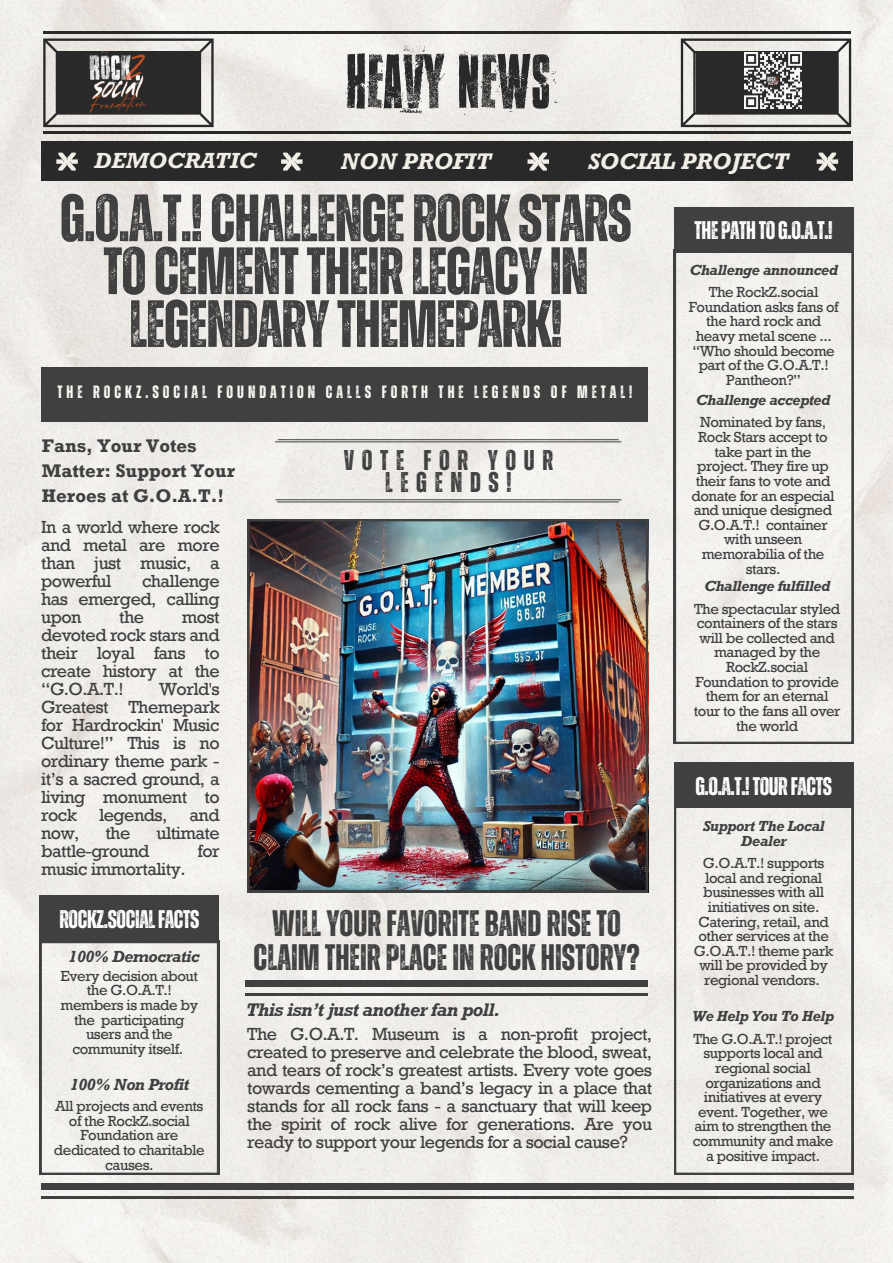
<style>
.page{position:relative;width:893px;height:1263px;background:#fff}
.page>*{position:absolute;margin:0;border:0;box-sizing:border-box;transform-origin:0 0}
.t1{font:73.72px "Walkthisway";color:#292929}
.t2{font:700 66.75px/52.9px "Zuume Rough";letter-spacing:-.015em;color:#404040;text-align:center}
.t3{font:700 36.83px/34.9px "Zuume Rough";color:#404040;text-align:center}
.t4{font:700 28.58px/22.5px "Zuume Rough";letter-spacing:.265em;color:#404040;text-align:center}
.t5{font:700 25.5px "Zuume Rough";letter-spacing:-.015em;color:#fff}
.t6{font:italic 700 23.25px "Rockwell Std";color:#f1eee7}
.t7{font:italic 700 22.42px "Rockwell Std";color:#f1eee7}
.t8{font:700 18.75px/25.3px "Rockwell Std";color:#404040}
.t9{font:italic 700 18.75px "Rockwell Std";letter-spacing:-.03em;color:#404040}
.t10{font:18px/18px "Rockwell Std";letter-spacing:-.03em;color:#404040;text-align:justify}
.t11{font:700 17.85px "Zuume Rough";letter-spacing:.225em;color:#fbfbf3}
.t12{font:italic 700 16.5px "Rockwell Std";letter-spacing:-.03em;color:#404040}
.t13{font:15px/14.6px "Rockwell Std";letter-spacing:-.03em;color:#404040;text-align:center}
.t14{font:italic 700 15px/14.6px "Rockwell Std";letter-spacing:-.03em;color:#404040;text-align:center}
</style>
<div class="page">
<img style="left:0;top:0;width:893px;height:1263px">
<div style="left:41px;top:1183px;width:812px;height:7px;background:#404040"></div>
<hr style="left:41px;top:1196px;width:812px;height:3px;background:#404040">
<svg style="left:40px;top:941px;width:179px;height:234px"></svg>
<div style="left:42px;top:367px;width:606px;height:55px;background:#404040"></div>
<div style="left:674px;top:207px;width:179px;height:45px;background:#404040"></div>
<div style="left:674px;top:762px;width:179px;height:46px;background:#404040"></div>
<div style="left:40px;top:895px;width:179px;height:46px;background:#404040"></div>
<div style="left:674px;top:252px;width:179px;height:492px;background:#f2f0ed"></div>
<svg style="left:674px;top:808px;width:179px;height:367px;background:#eae7e4"></svg>
<div style="left:245px;top:980px;width:402px;height:7px;background:#404040"></div>
<hr style="left:245px;top:993px;width:402px;height:2px;background:#404040">
<img style="left:247px;top:519px;width:401px;height:373px">
<hr style="left:278px;top:439px;width:340px;height:1px;background:#404040">
<hr style="left:275px;top:442px;width:346px;height:1px;background:#404040">
<hr style="left:275px;top:499px;width:346px;height:1px;background:#404040">
<hr style="left:277px;top:502px;width:342px;height:1px;background:#404040">
<svg style="left:43px;top:39px;width:171px;height:88px;background:#b6b3b0"></svg>
<svg style="left:681px;top:39px;width:170px;height:88px;background:#b7b5b3"></svg>
<hr style="left:43px;top:32px;width:808px;height:2px;background:#292929">
<hr style="left:43px;top:132px;width:808px;height:2px;background:#292929">
<div style="left:56px;top:52px;width:142px;height:61px;background:#292929"></div>
<div style="left:696px;top:52px;width:142px;height:61px;background:#292929"></div>
<div style="left:41px;top:141px;width:811px;height:40px;background:#292929"></div>
<svg style="left:56px;top:153px;width:22px;height:18px"></svg>
<svg style="left:281px;top:153px;width:21px;height:18px"></svg>
<svg style="left:527px;top:153px;width:22px;height:18px"></svg>
<svg style="left:816px;top:153px;width:22px;height:18px"></svg>
<img style="left:745px;top:52px;width:56px;height:57px">
<img style="left:89px;top:50px;width:59px;height:63px">
<h1 class="t1" style="left:345px;top:41px;width:207px">Heavy News</h1>
<h3 class="t7" style="left:94px;top:153px;width:163px">DEMOCRATIC</h3>
<h3 class="t6" style="left:340px;top:153px;width:152px">NON PROFIT</h3>
<h3 class="t6" style="left:588px;top:153px;width:202px">SOCIAL PROJECT</h3>
<h2 class="t2" style="left:60px;top:195px;width:573px">G.O.A.T.!CHALLENGEROCKSTARS<br>TOCEMENTTHEIRLEGACYIN<br>LEGENDARYTHEMEPARK!</h2>
<p class="t11" style="left:58px;top:384px;width:576px">THE ROCKZ.SOCIAL FOUNDATION CALLS FORTH THE LEGENDS OF METAL!</p>
<p class="t8" style="left:42px;top:436px;width:195px">Fans, Your Votes<br>Matter: Support Your<br>Heroes at G.O.A.T.!</p>
<p class="t10" style="left:41px;top:520px;width:180px">In a world where rock and metal are more than just music, a powerful</p>
<p class="t10" style="left:41px;top:574px;width:180px;text-indent:101px">challenge has emerged, calling upon</p>
<p class="t10" style="left:119px;top:610px;width:26px">the</p>
<p class="t10" style="left:41px;top:610px;width:180px;text-indent:140px">most devoted rock stars and their loyal fans to create history at the “G.O.A.T.!</p>
<p class="t10" style="left:41px;top:682px;width:180px;text-indent:118px">World's Greatest Themepark for Hardrockin' Music Culture!” This is no ordinary theme park - it’s a sacred ground, a living monument to rock legends, and now,</p>
<p class="t10" style="left:105px;top:826px;width:26px">the</p>
<p class="t10" style="left:156px;top:826px;width:65px">ultimate</p>
<p class="t10" style="left:41px;top:844px;width:110px">battle-ground</p>
<p class="t10" style="left:198px;top:844px;width:23px">for</p>
<p class="t10" style="left:41px;top:862px;width:146px">music immortality.</p>
<h3 class="t5" style="left:59px;top:907px;width:142px">ROCKZ.SOCIALFACTS</h3>
<p class="t12" style="left:68px;top:951px;width:133px">100% Democratic</p>
<p class="t13" style="left:60px;top:971px;width:139px">Every decision about the G.O.A.T.! members is made by the participating users and the community itself.</p>
<p class="t12" style="left:70px;top:1079px;width:121px">100% Non Profit</p>
<p class="t13" style="left:54px;top:1101px;width:152px">All projects and events of the RockZ.social<br>Foundation are dedicated to charitable causes.</p>
<h3 class="t4" style="left:344px;top:450px;width:211px">VOTE FOR YOUR<br>LEGENDS!</h3>
<h3 class="t3" style="left:254px;top:907px;width:387px">WILLYOURFAVORITEBANDRISETO<br>CLAIMTHEIRPLACEIN ROCKHISTORY?</h3>
<p class="t9" style="left:245px;top:1003px;width:256px">This isn’t just another fan poll.</p>
<p class="t10" style="left:247px;top:1027px;width:406px">The G.O.A.T. Museum is a non-profit project, created to preserve and celebrate the blood, sweat, and tears of rock’s greatest artists. Every vote goes towards cementing a band’s legacy in a place that stands for all rock fans - a sanctuary that will keep the spirit of rock alive for generations. Are you ready to support your legends for a social cause?</p>
<h3 class="t5" style="left:694px;top:219px;width:140px">THEPATHTOG.O.A.T.!</h3>
<p class="t14" style="left:689px;top:265px;width:150px">Challenge announced</p>
<p class="t13" style="left:689px;top:287px;width:151px">The RockZ.social<br>Foundation asks fans of the hard rock and heavy metal scene ... “Who should become part of the G.O.A.T.!<br>Pantheon?”</p>
<p class="t14" style="left:696px;top:395px;width:136px">Challenge accepted</p>
<p class="t13" style="left:691px;top:417px;width:145px">Nominated by fans,<br>Rock Stars accept to take part in the project. They fire up their fans to vote and donate for an especial and unique designed<br>G.O.A.T.! container with unseen memorabilia of the stars.</p>
<p class="t14" style="left:704px;top:581px;width:127px">Challenge fulfilled</p>
<p class="t13" style="left:694px;top:604px;width:148px">The spectacular styled containers of the stars will be collected and managed by the<br>RockZ.social<br>Foundation to provide them for an eternal tour to the fans all over the world</p>
<h3 class="t5" style="left:695px;top:774px;width:138px">G.O.A.T.!TOURFACTS</h3>
<p class="t14" style="left:703px;top:821px;width:123px">Support The Local<br>Dealer</p>
<p class="t13" style="left:694px;top:858px;width:141px">G.O.A.T.! supports local and regional businesses with all initiatives on site.<br>Catering, retail, and other services at the<br>G.O.A.T.! theme park will be provided by regional vendors.</p>
<p class="t14" style="left:692px;top:1011px;width:143px">We Help You To Help</p>
<p class="t13" style="left:692px;top:1033px;width:142px">The G.O.A.T.! project supports local and regional social organizations and initiatives at every event. Together, we aim to strengthen the community and make a positive impact.</p>
</div>
